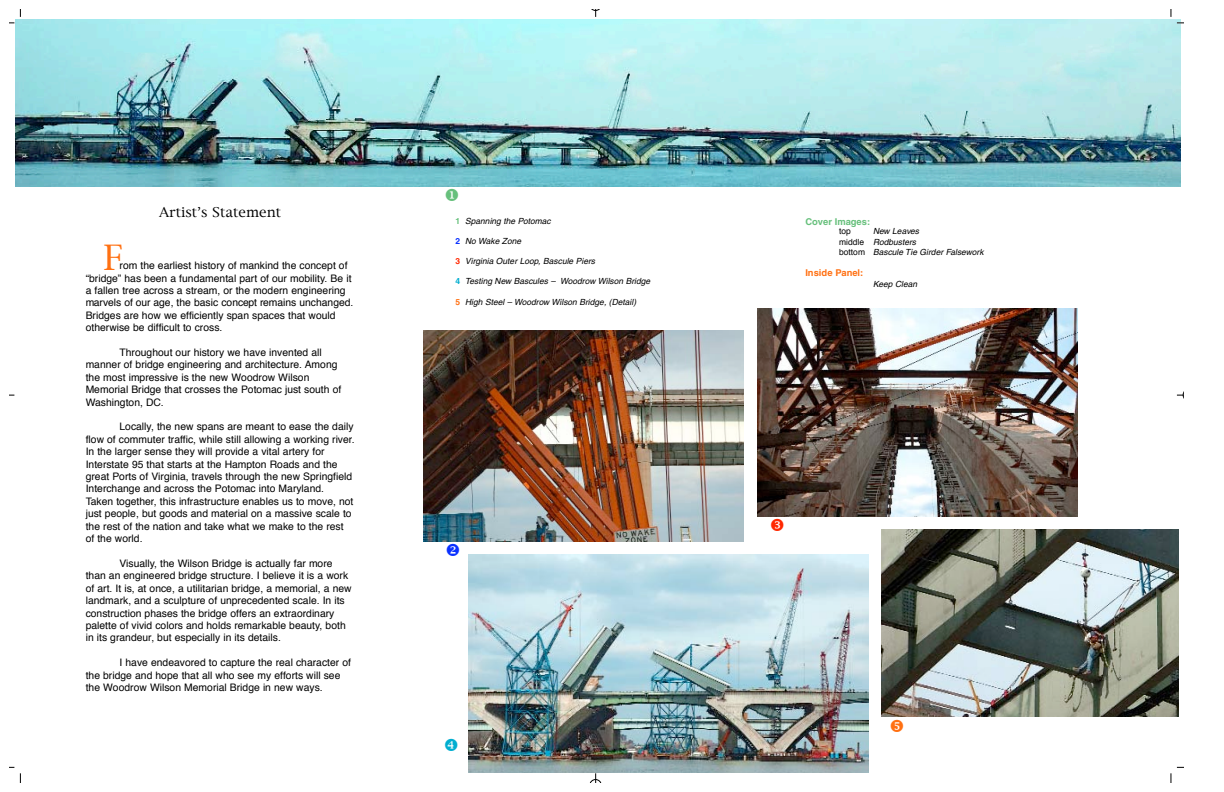
<style>
.page{position:relative;width:1224px;height:792px;background:#fff}
.page>*{position:absolute;margin:0;border:0;box-sizing:border-box;transform-origin:0 0}
.t1{font:33.8px "New York";color:#ff7012}
.t2{font:13.2px "New York";color:#000}
.t3{font:10.3px/12.4px "Helvetica";color:#000}
.t4{font:700 9.4px "Helvetica";color:#67c07c}
.t5{font:700 9.4px "Helvetica";color:#ff7012}
.t6{font:italic 8.5px/10.5px "Helvetica";color:#000}
.t7{font:8.5px "Helvetica";color:#000}
.s1{font-weight:700;font-style:normal;color:#67c07c}
.s2{font-weight:700;font-style:normal;color:#0a31ff}
.s3{font-weight:700;font-style:normal;color:#ff2800}
.s4{font-weight:700;font-style:normal;color:#00aed0}
.s5{font-weight:700;font-style:normal;color:#ff7012}
.s6{font-style:normal}
</style>
<div class="page">
<img style="left:16px;top:20px;width:1164px;height:167px">
<img style="left:424px;top:330px;width:320px;height:212px">
<img style="left:468px;top:555px;width:401px;height:217px">
<img style="left:758px;top:309px;width:320px;height:207px">
<img style="left:881px;top:529px;width:298px;height:187px">
<svg style="left:9px;top:767px;width:12px;height:16px"></svg>
<svg style="left:1171px;top:767px;width:13px;height:16px"></svg>
<svg style="left:591px;top:9px;width:9px;height:8px"></svg>
<svg style="left:589px;top:773px;width:13px;height:10px"></svg>
<svg style="left:1177px;top:391px;width:7px;height:8px"></svg>
<p class="t2" style="left:159px;top:203px;width:124px">Artist’s Statement</p>
<h1 class="t1" style="left:103px;top:236px;width:21px">F</h1>
<p class="t3" style="left:86px;top:260px;width:269px;text-indent:34px">rom the earliest history of mankind the concept of “bridge” has been a fundamental part of our mobility. Be it a fallen tree across a stream, or the modern engineering marvels of our age, the basic concept remains unchanged.<br>Bridges are how we efficiently span spaces that would otherwise be difficult to cross.</p>
<p class="t3" style="left:86px;top:347px;width:257px;text-indent:34px">Throughout our history we have invented all manner of bridge engineering and architecture. Among the most impressive is the new Woodrow Wilson Memorial Bridge that crosses the Potomac just south of Washington, DC.</p>
<p class="t3" style="left:86px;top:421px;width:271px;text-indent:34px">Locally, the new spans are meant to ease the daily flow of commuter traffic, while still allowing a working river.<br>In the larger sense they will provide a vital artery for Interstate 95 that starts at the Hampton Roads and the great Ports of Virginia, travels through the new Springfield Interchange and across the Potomac into Maryland.<br>Taken together, this infrastructure enables us to move, not just people, but goods and material on a massive scale to the rest of the nation and take what we make to the rest of the world.</p>
<p class="t3" style="left:86px;top:558px;width:267px;text-indent:34px">Visually, the Wilson Bridge is actually far more than an engineered bridge structure. I believe it is a work of art. It is, at once, a utilitarian bridge, a memorial, a new landmark, and a sculpture of unprecedented scale. In its construction phases the bridge offers an extraordinary palette of vivid colors and holds remarkable beauty, both in its grandeur, but especially in its details.</p>
<p class="t3" style="left:86px;top:657px;width:267px;text-indent:34px">I have endeavored to capture the real character of the bridge and hope that all who see my efforts will see the Woodrow Wilson Memorial Bridge in new ways.</p>
<p class="t6" style="left:455px;top:216px;width:97px"><span class="s1">1</span> Spanning the Potomac</p>
<p class="t6" style="left:455px;top:236px;width:67px"><span class="s2">2</span> No Wake Zone</p>
<p class="t6" style="left:455px;top:257px;width:141px"><span class="s3">3</span> Virginia Outer Loop, Bascule Piers</p>
<p class="t6" style="left:455px;top:277px;width:196px"><span class="s4">4</span> Testing New Bascules – Woodrow Wilson Bridge</p>
<p class="t6" style="left:455px;top:297px;width:182px"><span class="s5">5</span> High Steel – Woodrow Wilson Bridge, (Detail)</p>
<p class="t4" style="left:805px;top:218px;width:66px">Cover Images:</p>
<p class="t7" style="left:839px;top:227px;width:13px">top</p>
<p class="t6" style="left:839px;top:227px;width:146px;text-indent:34px">New Leaves<br><span class="s6">middle</span> Rodbusters<br><span class="s6">bottom</span> Bascule Tie Girder Falsework</p>
<p class="t5" style="left:805px;top:269px;width:60px">Inside Panel:</p>
<p class="t6" style="left:873px;top:280px;width:46px">Keep Clean</p>
</div>
